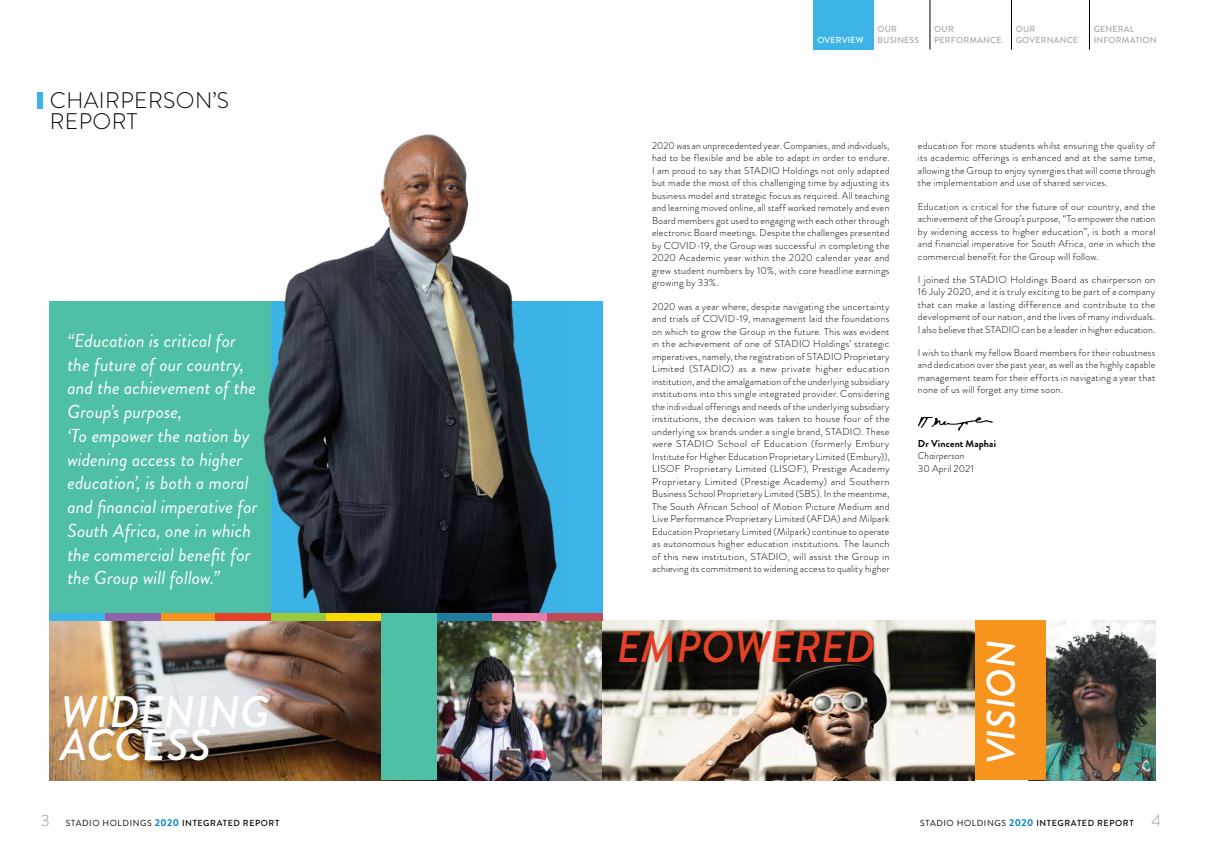
<style>
.page{position:relative;width:1205px;height:851px;background:#fff}
.page>*{position:absolute;margin:0;border:0;box-sizing:border-box;transform-origin:0 0}
.t1{font:italic 500 44px/33.6px "Brandon Grotesque";letter-spacing:.005em;color:#fff}
.t2{font:italic 500 44px "Brandon Grotesque";color:#e44126}
.t3{font:italic 500 39.75px "Brandon Grotesque";color:#fff}
.t4{font:300 22.5px/21.2px "Brandon Grotesque";letter-spacing:.02em;color:#000}
.t5{font:italic 18.75px/23.8px "Brandon Grotesque";letter-spacing:.005em;color:#fff}
.t6{font:300 10px/12.5px "Brandon Grotesque";letter-spacing:.02em;color:#000;text-align:justify}
.t7{font:700 10px "Brandon Grotesque";letter-spacing:.015em;color:#000}
.t8{font:italic 300 10px "Brandon Grotesque";letter-spacing:.015em;color:#000}
.t9{font:500 8.75px "Brandon Grotesque";letter-spacing:.07em;color:#000}
.t10{font:500 8.75px/10.5px "Brandon Grotesque";letter-spacing:.02em;color:#a7a9ac}
.t11{font:500 8.75px "Brandon Grotesque";letter-spacing:.02em;color:#fff}
.s1{font-weight:300;font-size:16.25px;color:#939598}
.s2{font-weight:400}
.s3{font-weight:700;font-size:10px;color:#0083ca}
</style>
<div class="page">
<div style="left:37px;top:92px;width:6px;height:16px;background:#3cb4e7"></div>
<div style="left:813px;top:0;width:60px;height:50px;background:#3cb4e7"></div>
<hr style="left:930px;top:0;width:1px;height:50px;background:#000">
<hr style="left:1011px;top:0;width:1px;height:50px;background:#000">
<hr style="left:1089px;top:0;width:1px;height:50px;background:#000">
<svg style="left:918px;top:416px;width:75px;height:14px"></svg>
<div style="left:50px;top:301px;width:221px;height:319px;background:#4fbfa5"></div>
<div style="left:271px;top:301px;width:331px;height:319px;background:#3cb4e7"></div>
<img style="left:263px;top:134px;width:294px;height:479px">
<img style="left:50px;top:620px;width:331px;height:160px">
<img style="left:437px;top:620px;width:166px;height:160px">
<img style="left:1045px;top:620px;width:110px;height:160px">
<div style="left:974px;top:620px;width:71px;height:160px;background:#f7941e"></div>
<img style="left:603px;top:620px;width:371px;height:160px">
<div style="left:271px;top:613px;width:55px;height:7px;background:#9aca3c"></div>
<div style="left:160px;top:613px;width:55px;height:7px;background:#f7941e"></div>
<div style="left:437px;top:613px;width:55px;height:7px;background:#207da2"></div>
<div style="left:50px;top:613px;width:55px;height:7px;background:#3cb4e7"></div>
<div style="left:105px;top:613px;width:55px;height:7px;background:#8d64aa"></div>
<div style="left:215px;top:613px;width:56px;height:7px;background:#e44126"></div>
<div style="left:326px;top:613px;width:55px;height:7px;background:#fada00"></div>
<div style="left:381px;top:613px;width:56px;height:167px;background:#4fbfa5"></div>
<div style="left:492px;top:613px;width:55px;height:7px;background:#e97bb1"></div>
<div style="left:547px;top:613px;width:55px;height:7px;background:#bf4956"></div>
<h3 class="t4" style="left:50px;top:90px;width:181px">CHAIRPERSON’S<br>REPORT</h3>
<p class="t5" style="left:67px;top:328px;width:192px">“Education is critical for the future of our country, and the achievement of the<br>Group’s purpose,<br>‘To empower the nation by widening access to higher education’, is both a moral and financial imperative for<br>South Africa, one in which the commercial benefit for the Group will follow.”</p>
<h1 class="t1" style="left:60px;top:695px;width:211px">WIDENING<br>ACCESS</h1>
<p class="t11" style="left:817px;top:33px;width:48px">OVERVIEW</p>
<p class="t10" style="left:877px;top:24px;width:43px">OUR<br>BUSINESS</p>
<p class="t10" style="left:934px;top:24px;width:69px">OUR<br>PERFORMANCE</p>
<p class="t10" style="left:1016px;top:24px;width:64px">OUR<br>GOVERNANCE</p>
<p class="t10" style="left:1094px;top:24px;width:64px">GENERAL<br>INFORMATION</p>
<p class="t6" style="left:652px;top:139px;width:239px">2020 was an unprecedented year. Companies, and individuals, had to be flexible and be able to adapt in order to endure.<br>I am proud to say that STADIO Holdings not only adapted but made the most of this challenging time by adjusting its business model and strategic focus as required. All teaching and learning moved online, all staff worked remotely and even Board members got used to engaging with each other through electronic Board meetings. Despite the challenges presented by COVID-19, the Group was successful in completing the 2020 Academic year within the 2020 calendar year and grew student numbers by 10%, with core headline earnings growing by 33%.</p>
<p class="t6" style="left:652px;top:300px;width:239px">2020 was a year where, despite navigating the uncertainty and trials of COVID-19, management laid the foundations on which to grow the Group in the future. This was evident in the achievement of one of STADIO Holdings’ strategic imperatives, namely, the registration of STADIO Proprietary Limited (STADIO) as a new private higher education institution, and the amalgamation of the underlying subsidiary institutions into this single integrated provider. Considering the individual offerings and needs of the underlying subsidiary institutions, the decision was taken to house four of the underlying six brands under a single brand, STADIO. These were STADIO School of Education (formerly Embury Institute for Higher Education Proprietary Limited (Embury)), LISOF Proprietary Limited (LISOF), Prestige Academy Proprietary Limited (Prestige Academy) and Southern Business School Proprietary Limited (SBS). In the meantime, The South African School of Motion Picture Medium and Live Performance Proprietary Limited (AFDA) and Milpark Education Proprietary Limited (Milpark) continue to operate as autonomous higher education institutions. The launch of this new institution, STADIO, will assist the Group in achieving its commitment to widening access to quality higher</p>
<p class="t6" style="left:918px;top:139px;width:239px">education for more students whilst ensuring the quality of its academic offerings is enhanced and at the same time, allowing the Group to enjoy synergies that will come through the implementation and use of shared services.</p>
<p class="t6" style="left:918px;top:200px;width:239px">Education is critical for the future of our country, and the achievement of the Group’s purpose, “To empower the nation by widening access to higher education”, is both a moral and financial imperative for South Africa, one in which the commercial benefit for the Group will follow.</p>
<p class="t6" style="left:918px;top:273px;width:239px">I joined the STADIO Holdings Board as chairperson on 16 July 2020, and it is truly exciting to be part of a company that can make a lasting difference and contribute to the development of our nation, and the lives of many individuals.<br>I also believe that STADIO can be a leader in higher education.</p>
<p class="t6" style="left:918px;top:346px;width:239px">I wish to thank my fellow Board members for their robustness and dedication over the past year, as well as the highly capable management team for their efforts in navigating a year that none of us will forget any time soon.</p>
<p class="t7" style="left:918px;top:436px;width:80px">Dr Vincent Maphai</p>
<p class="t8" style="left:918px;top:449px;width:48px">Chairperson</p>
<p class="t6" style="left:918px;top:462px;width:57px">30 April 2021</p>
<h1 class="t2" style="left:617px;top:616px;width:260px">EMPOWERED</h1>
<h2 class="t3" style="left:973px;top:764px;width:126px;rotate:-90deg">VISION</h2>
<p class="t9" style="left:41px;top:817px;width:240px"><span class="s1">3</span> <span class="s2">STADIO HOLDINGS</span> <span class="s3">2020</span> INTEGRATED REPORT</p>
<p class="t9" style="left:920px;top:817px;width:242px"><span class="s2">STADIO HOLDINGS</span> <span class="s3">2020</span> INTEGRATED REPORT <span class="s1">4</span></p>
</div>
